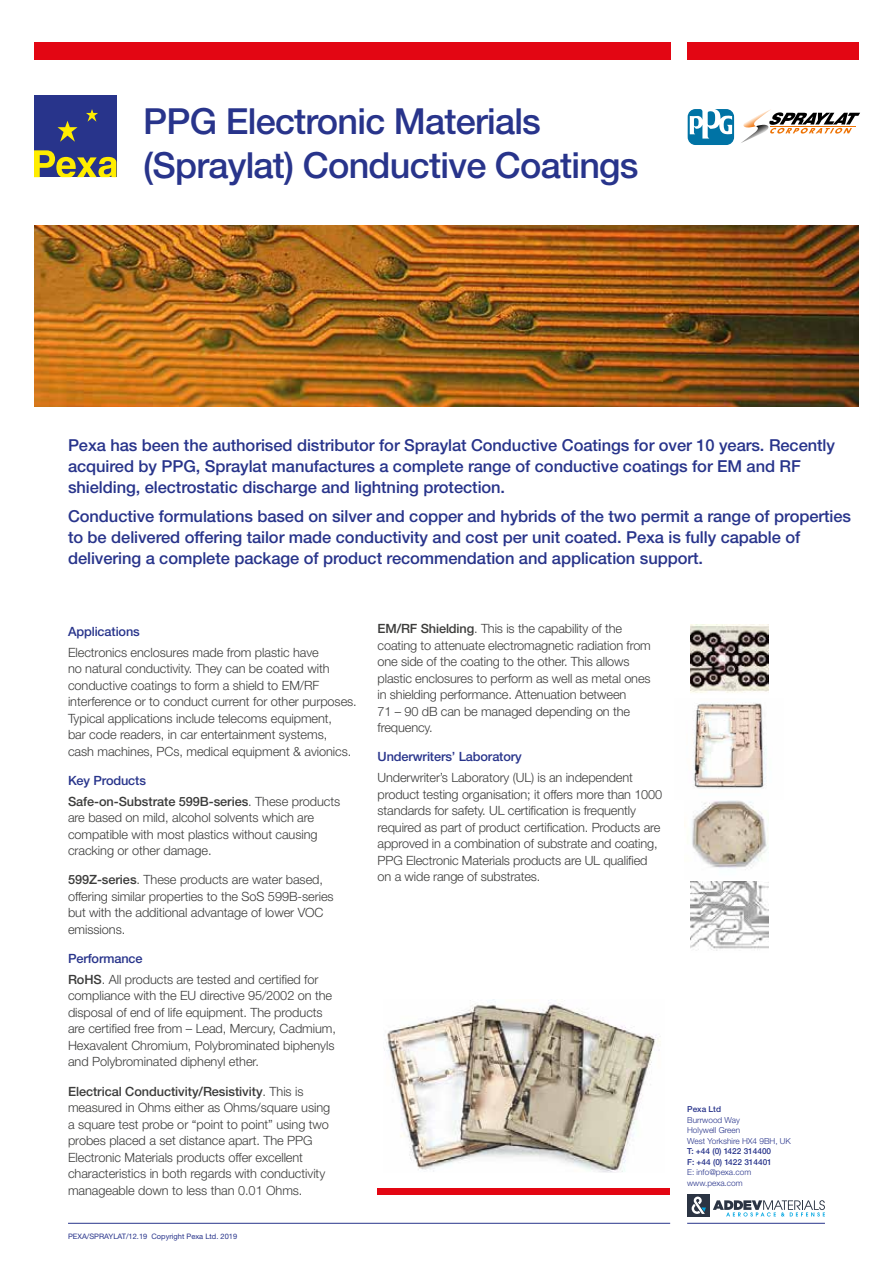
<style>
.page{position:relative;width:893px;height:1263px;background:#fff}
.page>*{position:absolute;margin:0;border:0;box-sizing:border-box;transform-origin:0 0}
.t1{font:500 36px/43.5px "Helvetica Neue LT Std";letter-spacing:-.02em;color:#28348b}
.t2{font:500 16.5px/21px "Helvetica Neue LT Std";letter-spacing:-.005em;color:#28348b}
.t3{font:300 12.75px/16.5px "Helvetica Neue LT Std";letter-spacing:-.005em;color:#3c3c3b}
.t4{font:500 12.75px/20.7px "Helvetica Neue LT Std";letter-spacing:-.005em;color:#3c3c3b}
.t5{font:500 12.75px "Helvetica Neue LT Std";letter-spacing:-.01em;color:#28348b}
.t6{font:300 8.25px/10.5px "Helvetica Neue LT Std";color:#28348b}
.t7{font:500 8.25px/10.5px "Helvetica Neue LT Std";color:#28348b}
.t8{font:7.5px "Helvetica Neue LT Std";color:#28348b}
.s1{color:#28348b}
.s2{font-weight:300}
.s3{font-weight:500}
.s4{font-weight:500;color:#28348b}
</style>
<div class="page">
<img style="left:34px;top:225px;width:825px;height:181px">
<hr style="left:68px;top:1223px;width:602px;height:1px;background:#28348b">
<hr style="left:687px;top:1223px;width:138px;height:1px;background:#28348b">
<div style="left:34px;top:43px;width:636px;height:17px;background:#e30613"></div>
<div style="left:687px;top:43px;width:172px;height:17px;background:#e30613"></div>
<div style="left:378px;top:1188px;width:292px;height:7px;background:#e30613"></div>
<img style="left:386px;top:999px;width:275px;height:173px">
<img style="left:692px;top:800px;width:75px;height:70px">
<img style="left:693px;top:702px;width:74px;height:87px">
<img style="left:691px;top:624px;width:77px;height:69px">
<img style="left:691px;top:881px;width:77px;height:70px">
<svg style="left:688px;top:109px;width:46px;height:36px"></svg>
<svg style="left:741px;top:109px;width:119px;height:34px"></svg>
<div style="left:34px;top:95px;width:82px;height:82px;background:#28348b"></div>
<svg style="left:57px;top:121px;width:21px;height:21px"></svg>
<svg style="left:86px;top:109px;width:12px;height:13px"></svg>
<svg style="left:34px;top:150px;width:82px;height:27px"></svg>
<div style="left:687px;top:1194px;width:23px;height:22px;background:#2b3443"></div>
<svg style="left:692px;top:1196px;width:14px;height:18px"></svg>
<svg style="left:713px;top:1200px;width:112px;height:16px"></svg>
<h1 class="t1" style="left:143px;top:99px;width:497px">PPG Electronic Materials (Spraylat) Conductive Coatings</h1>
<p class="t2" style="left:68px;top:434px;width:768px">Pexa has been the authorised distributor for Spraylat Conductive Coatings for over 10 years. Recently acquired by PPG, Spraylat manufactures a complete range of conductive coatings for EM and RF shielding, electrostatic discharge and lightning protection.</p>
<p class="t2" style="left:68px;top:506px;width:785px">Conductive formulations based on silver and copper and hybrids of the two permit a range of properties to be delivered offering tailor made conductivity and cost per unit coated. Pexa is fully capable of delivering a complete package of product recommendation and application support.</p>
<p class="t5" style="left:68px;top:624px;width:73px">Applications</p>
<p class="t3" style="left:68px;top:643px;width:290px">Electronics enclosures made from plastic have<br>no natural conductivity. They can be coated with conductive coatings to form a shield to EM/RF interference or to conduct current for other purposes.<br>Typical applications include telecoms equipment,<br>bar code readers, in car entertainment systems,<br>cash machines, PCs, medical equipment &amp; avionics.</p>
<p class="t4" style="left:68px;top:770px;width:274px"><span class="s1">Key Products<br></span>Safe-on-Substrate 599B-series<span class="s2">. These products</span></p>
<p class="t3" style="left:68px;top:809px;width:251px">are based on mild, alcohol solvents which are compatible with most plastics without causing cracking or other damage.</p>
<p class="t3" style="left:68px;top:871px;width:267px"><span class="s3">599Z-series</span>. These products are water based, offering similar properties to the SoS 599B-series but with the additional advantage of lower VOC emissions.</p>
<p class="t3" style="left:68px;top:948px;width:252px;line-height:20.7px"><span class="s4">Performance<br></span><span class="s3">RoHS</span>. All products are tested and certified for</p>
<p class="t3" style="left:68px;top:987px;width:269px">compliance with the EU directive 95/2002 on the disposal of end of life equipment. The products are certified free from – Lead, Mercury, Cadmium, Hexavalent Chromium, Polybrominated biphenyls and Polybrominated diphenyl ether.</p>
<p class="t3" style="left:68px;top:1082px;width:264px"><span class="s3">Electrical Conductivity/Resistivity</span>. This is measured in Ohms either as Ohms/square using a square test probe or “point to point” using two probes placed a set distance apart. The PPG Electronic Materials products offer excellent characteristics in both regards with conductivity manageable down to less than 0.01 Ohms.</p>
<p class="t8" style="left:68px;top:1231px;width:171px">PEXA/SPRAYLAT/12.19 Copyright Pexa Ltd. 2019</p>
<p class="t3" style="left:378px;top:620px;width:275px"><span class="s3">EM/RF Shielding</span>. This is the capability of the coating to attenuate electromagnetic radiation from one side of the coating to the other. This allows plastic enclosures to perform as well as metal ones in shielding performance. Attenuation between<br>71 – 90 dB can be managed depending on the frequency.</p>
<p class="t5" style="left:378px;top:749px;width:146px">Underwriters’ Laboratory</p>
<p class="t3" style="left:378px;top:769px;width:286px">Underwriter’s Laboratory (UL) is an independent product testing organisation; it offers more than 1000 standards for safety. UL certification is frequently required as part of product certification. Products are approved in a combination of substrate and coating, PPG Electronic Materials products are UL qualified on a wide range of substrates.</p>
<p class="t7" style="left:687px;top:1104px;width:35px">Pexa Ltd</p>
<p class="t6" style="left:687px;top:1114px;width:105px">Burrwood Way<br>Holywell Green<br>West Yorkshire HX4 9BH, UK</p>
<p class="t7" style="left:687px;top:1146px;width:86px">T: +44 (0) 1422 314400<br>F: +44 (0) 1422 314401</p>
<p class="t6" style="left:687px;top:1167px;width:66px">E: info@pexa.com www.pexa.com</p>
</div>
